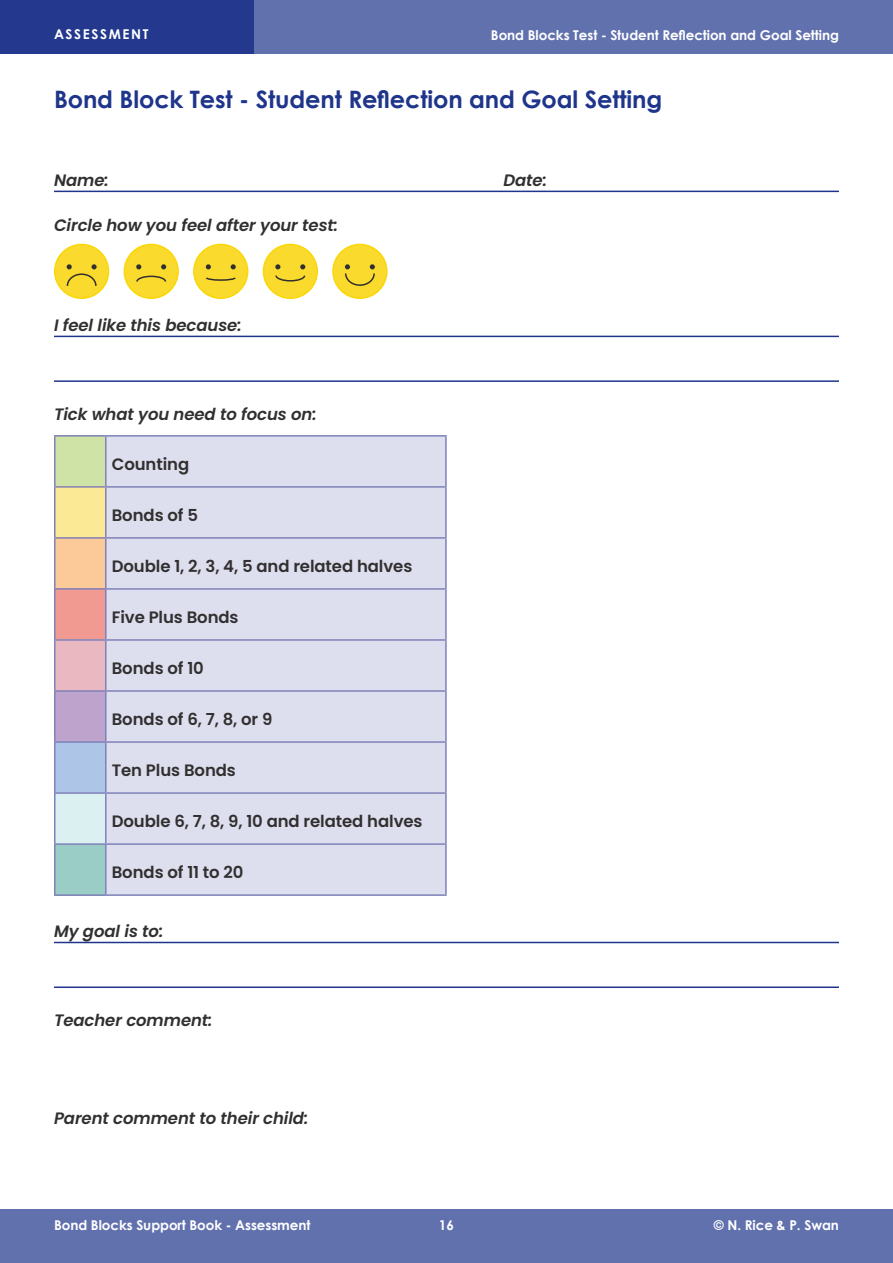
<style>
.page{position:relative;width:893px;height:1263px;background:#fff}
.page>*{position:absolute;margin:0;border:0;box-sizing:border-box;transform-origin:0 0}
.t1{font:700 24px "Century Gothic";letter-spacing:-.005em;color:#1e358b}
.t2{font:600 16.5px "Poppins";letter-spacing:-.005em;color:#312f30}
.t3{font:italic 600 16.5px "Poppins";letter-spacing:-.005em;color:#312f30}
.t4{font:700 13.5px "Century Gothic";letter-spacing:-.005em;color:#fff}
.t5{font:700 13.5px "Century Gothic";letter-spacing:.12em;color:#fff}
</style>
<div class="page">
<div style="left:0;top:1209px;width:893px;height:54px;background:#6171ae"></div>
<svg style="left:0;top:0;width:893px;height:54px;background:#4f61a4"></svg>
<hr style="left:54px;top:191px;width:785px;height:1px;background:#1e358b">
<hr style="left:54px;top:336px;width:785px;height:1px;background:#1e358b">
<hr style="left:54px;top:380px;width:785px;height:2px;background:#1e358b">
<hr style="left:54px;top:942px;width:785px;height:1px;background:#1e358b">
<hr style="left:54px;top:986px;width:785px;height:2px;background:#1e358b">
<div style="left:55px;top:244px;width:54px;height:54px;background:#fada2d;border-radius:50%"></div>
<div style="left:54px;top:244px;width:55px;height:55px;border:2px solid #fad706;border-radius:50%"></div>
<svg style="left:66px;top:264px;width:31px;height:22px"></svg>
<div style="left:333px;top:244px;width:54px;height:54px;background:#fada2d;border-radius:50%"></div>
<div style="left:332px;top:244px;width:56px;height:55px;border:2px solid #fad706;border-radius:50%"></div>
<svg style="left:345px;top:264px;width:30px;height:22px"></svg>
<div style="left:124px;top:244px;width:54px;height:54px;background:#fada2d;border-radius:50%"></div>
<div style="left:124px;top:244px;width:55px;height:55px;border:2px solid #fad706;border-radius:50%"></div>
<svg style="left:136px;top:264px;width:5px;height:5px"></svg>
<svg style="left:161px;top:264px;width:5px;height:5px"></svg>
<svg style="left:136px;top:275px;width:31px;height:7px"></svg>
<div style="left:263px;top:244px;width:54px;height:54px;background:#fada2d;border-radius:50%"></div>
<div style="left:263px;top:244px;width:55px;height:55px;border:2px solid #fad706;border-radius:50%"></div>
<svg style="left:275px;top:264px;width:31px;height:18px"></svg>
<div style="left:194px;top:244px;width:54px;height:54px;background:#fada2d;border-radius:50%"></div>
<div style="left:193px;top:244px;width:55px;height:55px;border:2px solid #fad706;border-radius:50%"></div>
<svg style="left:206px;top:264px;width:5px;height:5px"></svg>
<svg style="left:231px;top:264px;width:5px;height:5px"></svg>
<svg style="left:206px;top:277px;width:30px;height:4px"></svg>
<div style="left:55px;top:436px;width:51px;height:51px;background:#cfe3a6"></div>
<div style="left:107px;top:437px;width:338px;height:457px;background:#dedfee"></div>
<div style="left:55px;top:487px;width:51px;height:51px;background:#fce995"></div>
<div style="left:55px;top:538px;width:51px;height:51px;background:#fcc999"></div>
<div style="left:55px;top:589px;width:51px;height:51px;background:#f19a91"></div>
<div style="left:55px;top:640px;width:51px;height:51px;background:#eab8c1"></div>
<div style="left:55px;top:691px;width:51px;height:51px;background:#bea3cc"></div>
<div style="left:55px;top:742px;width:51px;height:51px;background:#adc5e6"></div>
<div style="left:55px;top:793px;width:51px;height:51px;background:#dbf0f0"></div>
<div style="left:55px;top:844px;width:51px;height:51px;background:#99cdc5"></div>
<hr style="left:54px;top:435px;width:52px;height:2px;background:#8081b9">
<hr style="left:54px;top:437px;width:2px;height:49px;background:#8081b9">
<hr style="left:106px;top:435px;width:341px;height:2px;background:#8081b9">
<hr style="left:105px;top:437px;width:2px;height:49px;background:#8081b9">
<hr style="left:445px;top:437px;width:2px;height:49px;background:#8081b9">
<hr style="left:54px;top:486px;width:52px;height:2px;background:#8081b9">
<hr style="left:54px;top:488px;width:2px;height:49px;background:#8081b9">
<hr style="left:106px;top:486px;width:341px;height:2px;background:#8081b9">
<hr style="left:105px;top:488px;width:2px;height:49px;background:#8081b9">
<hr style="left:445px;top:488px;width:2px;height:49px;background:#8081b9">
<hr style="left:54px;top:537px;width:52px;height:2px;background:#8081b9">
<hr style="left:54px;top:539px;width:2px;height:49px;background:#8081b9">
<hr style="left:106px;top:537px;width:341px;height:2px;background:#8081b9">
<hr style="left:105px;top:539px;width:2px;height:49px;background:#8081b9">
<hr style="left:445px;top:539px;width:2px;height:49px;background:#8081b9">
<hr style="left:54px;top:588px;width:52px;height:2px;background:#8081b9">
<hr style="left:54px;top:590px;width:2px;height:49px;background:#8081b9">
<hr style="left:106px;top:588px;width:341px;height:2px;background:#8081b9">
<hr style="left:105px;top:590px;width:2px;height:49px;background:#8081b9">
<hr style="left:445px;top:590px;width:2px;height:49px;background:#8081b9">
<hr style="left:54px;top:639px;width:52px;height:2px;background:#8081b9">
<hr style="left:54px;top:641px;width:2px;height:49px;background:#8081b9">
<hr style="left:106px;top:639px;width:341px;height:2px;background:#8081b9">
<hr style="left:105px;top:641px;width:2px;height:49px;background:#8081b9">
<hr style="left:445px;top:641px;width:2px;height:49px;background:#8081b9">
<hr style="left:54px;top:690px;width:52px;height:2px;background:#8081b9">
<hr style="left:54px;top:692px;width:2px;height:49px;background:#8081b9">
<hr style="left:106px;top:690px;width:341px;height:2px;background:#8081b9">
<hr style="left:105px;top:692px;width:2px;height:49px;background:#8081b9">
<hr style="left:445px;top:692px;width:2px;height:49px;background:#8081b9">
<hr style="left:54px;top:741px;width:52px;height:2px;background:#8081b9">
<hr style="left:54px;top:743px;width:2px;height:49px;background:#8081b9">
<hr style="left:106px;top:741px;width:341px;height:2px;background:#8081b9">
<hr style="left:105px;top:743px;width:2px;height:49px;background:#8081b9">
<hr style="left:445px;top:743px;width:2px;height:49px;background:#8081b9">
<hr style="left:54px;top:792px;width:52px;height:2px;background:#8081b9">
<hr style="left:54px;top:794px;width:2px;height:49px;background:#8081b9">
<hr style="left:106px;top:792px;width:341px;height:2px;background:#8081b9">
<hr style="left:105px;top:794px;width:2px;height:49px;background:#8081b9">
<hr style="left:445px;top:794px;width:2px;height:49px;background:#8081b9">
<hr style="left:54px;top:843px;width:52px;height:2px;background:#8081b9">
<hr style="left:54px;top:845px;width:2px;height:49px;background:#8081b9">
<hr style="left:106px;top:843px;width:341px;height:2px;background:#8081b9">
<hr style="left:105px;top:845px;width:2px;height:49px;background:#8081b9">
<hr style="left:445px;top:845px;width:2px;height:49px;background:#8081b9">
<hr style="left:54px;top:894px;width:52px;height:2px;background:#8081b9">
<hr style="left:106px;top:894px;width:341px;height:2px;background:#8081b9">
<p class="t5" style="left:54px;top:24px;width:96px">ASSESSMENT</p>
<p class="t4" style="left:491px;top:24px;width:350px">Bond Blocks Test - Student Reflection and Goal Setting</p>
<h1 class="t1" style="left:54px;top:82px;width:610px">Bond Block Test - Student Reflection and Goal Setting</h1>
<p class="t3" style="left:54px;top:170px;width:56px">Name:</p>
<p class="t3" style="left:503px;top:170px;width:45px">Date:</p>
<p class="t3" style="left:54px;top:215px;width:286px">Circle how you feel after your test:</p>
<p class="t3" style="left:54px;top:315px;width:189px">I feel like this because:</p>
<p class="t3" style="left:54px;top:405px;width:264px">Tick what you need to focus on:</p>
<p class="t2" style="left:112px;top:455px;width:79px">Counting</p>
<p class="t2" style="left:112px;top:506px;width:88px">Bonds of 5</p>
<p class="t2" style="left:112px;top:557px;width:302px">Double 1, 2, 3, 4, 5 and related halves</p>
<p class="t2" style="left:112px;top:608px;width:128px">Five Plus Bonds</p>
<p class="t2" style="left:112px;top:659px;width:94px">Bonds of 10</p>
<p class="t2" style="left:112px;top:710px;width:162px">Bonds of 6, 7, 8, or 9</p>
<p class="t2" style="left:112px;top:761px;width:126px">Ten Plus Bonds</p>
<p class="t2" style="left:112px;top:812px;width:312px">Double 6, 7, 8, 9, 10 and related halves</p>
<p class="t2" style="left:112px;top:863px;width:133px">Bonds of 11 to 20</p>
<p class="t3" style="left:54px;top:921px;width:111px">My goal is to:</p>
<p class="t3" style="left:54px;top:1011px;width:160px">Teacher comment:</p>
<p class="t3" style="left:54px;top:1109px;width:256px">Parent comment to their child:</p>
<p class="t4" style="left:54px;top:1214px;width:258px">Bond Blocks Support Book - Assessment</p>
<p class="t4" style="left:439px;top:1214px;width:17px">16</p>
<p class="t4" style="left:714px;top:1215px;width:127px">© N. Rice &amp; P. Swan</p>
</div>
